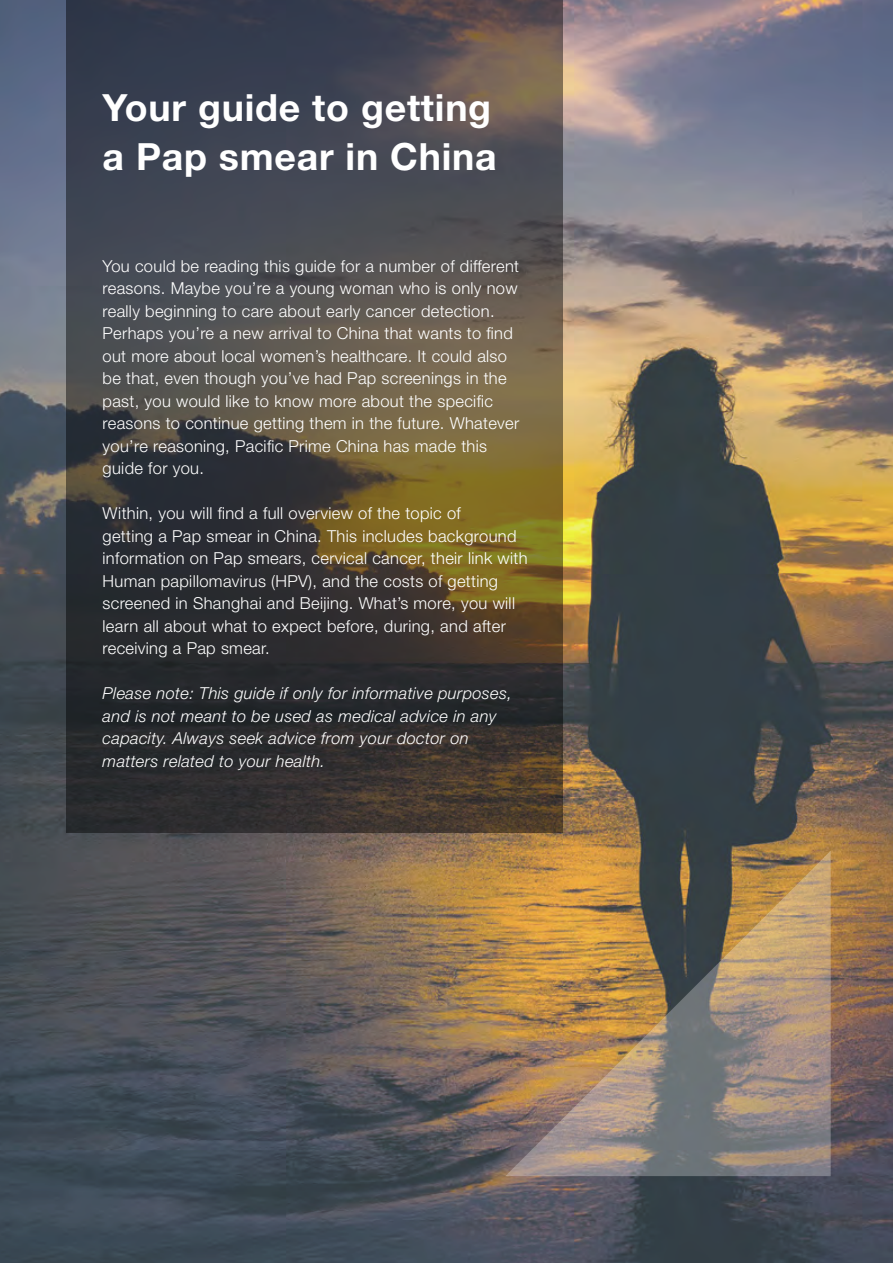
<style>
.page{position:relative;width:893px;height:1263px;background:#fff}
.page>*{position:absolute;margin:0;border:0;box-sizing:border-box;transform-origin:0 0}
.t1{font:700 37.5px/49.5px "Helvetica Neue LT Std";letter-spacing:.02em;color:#fff}
.t2{font:300 16.5px/22.5px "Helvetica Neue LT Std";letter-spacing:.02em;color:#fff}
.t3{font:italic 300 16.5px/22.5px "Helvetica Neue LT Std";letter-spacing:.02em;color:#fff}
</style>
<div class="page">
<img style="left:0;top:0;width:893px;height:1263px">
<svg style="left:505px;top:851px;width:326px;height:325px;background:#9e8565"></svg>
<svg style="left:66px;top:0;width:496px;height:832px;background:#484440"></svg>
<h1 class="t1" style="left:103px;top:82px;width:396px">Your guide to getting a Pap smear in China</h1>
<p class="t2" style="left:103px;top:254px;width:418px">You could be reading this guide for a number of different reasons. Maybe you’re a young woman who is only now really beginning to care about early cancer detection.<br>Perhaps you’re a new arrival to China that wants to find out more about local women’s healthcare. It could also be that, even though you’ve had Pap screenings in the past, you would like to know more about the specific reasons to continue getting them in the future. Whatever you’re reasoning, Pacific Prime China has made this guide for you.</p>
<p class="t2" style="left:103px;top:502px;width:426px">Within, you will find a full overview of the topic of<br>getting a Pap smear in China. This includes background information on Pap smears, cervical cancer, their link with Human papillomavirus (HPV), and the costs of getting screened in Shanghai and Beijing. What’s more, you will learn all about what to expect before, during, and after receiving a Pap smear.</p>
<p class="t3" style="left:103px;top:682px;width:411px">Please note: This guide if only for informative purposes, and is not meant to be used as medical advice in any capacity. Always seek advice from your doctor on matters related to your health.</p>
</div>
